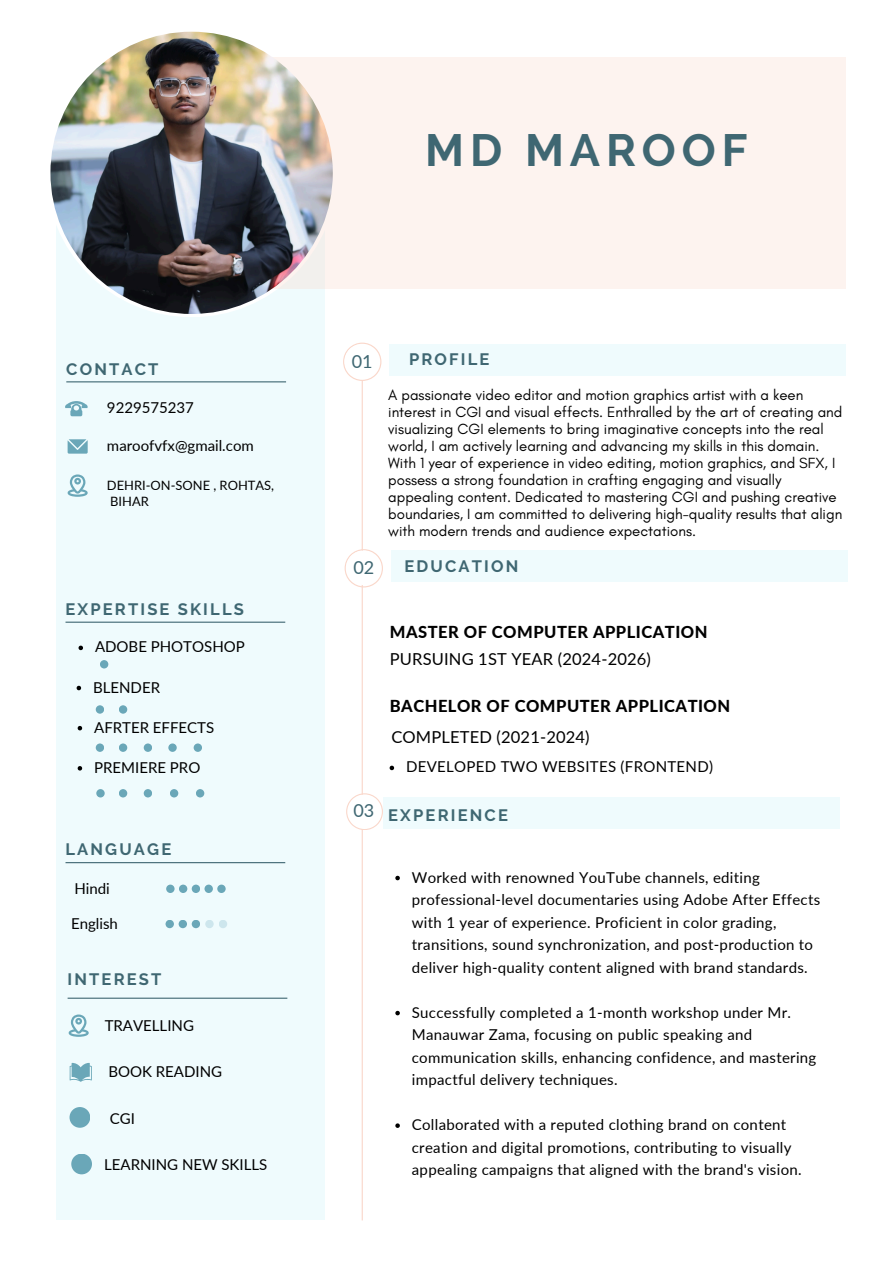
<style>
.page{position:relative;width:894px;height:1264px;background:#fff}
.page>*{position:absolute;margin:0;border:0;box-sizing:border-box;transform-origin:0 0}
.t1{font:700 45px "Raleway";letter-spacing:.13em;color:#3f6772}
.t2{font:18px "Lato";color:#3f6772}
.t3{font:700 16.5px "Raleway";letter-spacing:.13em;color:#3f6772}
.t4{font:800 16.5px "Lato";letter-spacing:.03em;color:#000}
.t5{font:16.5px "Lato";letter-spacing:.01em;color:#000}
.t6{font:15px/22.5px "Lato";letter-spacing:.02em;color:#000}
.t7{font:15px/16.8px "Glacial Indifference";color:#000}
.t8{font:15px "Lato";color:#000}
.t9{font:12.9px "Lato";color:#000}
</style>
<div class="page">
<div style="left:56px;top:213px;width:268px;height:1006px;background:#effbfd"></div>
<svg style="left:51px;top:31px;width:286px;height:286px"></svg>
<div style="left:257px;top:57px;width:588px;height:231px;background:#fdf3ef"></div>
<img style="left:50px;top:32px;width:283px;height:282px;border-radius:50%">
<svg style="left:68px;top:439px;width:20px;height:14px"></svg>
<svg style="left:65px;top:401px;width:22px;height:15px"></svg>
<svg style="left:68px;top:474px;width:20px;height:23px"></svg>
<hr style="left:66px;top:381px;width:220px;height:1px;background:#3f6772">
<hr style="left:65px;top:621px;width:220px;height:1px;background:#3f6772">
<hr style="left:65px;top:862px;width:220px;height:1px;background:#3f6772">
<div style="left:96px;top:789px;width:9px;height:8px;background:#6aa7b8;border-radius:50%"></div>
<div style="left:119px;top:789px;width:8px;height:8px;background:#6aa7b8;border-radius:50%"></div>
<div style="left:144px;top:789px;width:8px;height:8px;background:#6aa7b8;border-radius:50%"></div>
<div style="left:166px;top:884px;width:8px;height:9px;background:#6aa7b8;border-radius:50%"></div>
<div style="left:179px;top:884px;width:8px;height:9px;background:#6aa7b8;border-radius:50%"></div>
<div style="left:192px;top:884px;width:8px;height:9px;background:#6aa7b8;border-radius:50%"></div>
<div style="left:204px;top:884px;width:9px;height:9px;background:#6aa7b8;border-radius:50%"></div>
<div style="left:217px;top:884px;width:8px;height:9px;background:#6aa7b8;border-radius:50%"></div>
<div style="left:205px;top:919px;width:8px;height:9px;background:#cde6ed;border-radius:50%"></div>
<div style="left:96px;top:743px;width:8px;height:9px;background:#6aa7b8;border-radius:50%"></div>
<div style="left:119px;top:743px;width:8px;height:9px;background:#6aa7b8;border-radius:50%"></div>
<div style="left:144px;top:743px;width:8px;height:9px;background:#6aa7b8;border-radius:50%"></div>
<div style="left:168px;top:743px;width:9px;height:9px;background:#6aa7b8;border-radius:50%"></div>
<div style="left:193px;top:743px;width:9px;height:9px;background:#6aa7b8;border-radius:50%"></div>
<div style="left:219px;top:919px;width:8px;height:9px;background:#cde6ed;border-radius:50%"></div>
<div style="left:100px;top:660px;width:8px;height:8px;background:#6aa7b8;border-radius:50%"></div>
<div style="left:96px;top:705px;width:8px;height:8px;background:#6aa7b8;border-radius:50%"></div>
<div style="left:119px;top:705px;width:8px;height:8px;background:#6aa7b8;border-radius:50%"></div>
<hr style="left:68px;top:997px;width:219px;height:1px;background:#3f6772">
<svg style="left:69px;top:1014px;width:20px;height:22px"></svg>
<svg style="left:69px;top:1062px;width:23px;height:19px"></svg>
<div style="left:390px;top:344px;width:455px;height:32px;background:#effbfd"></div>
<svg style="left:343px;top:342px;width:38px;height:39px"></svg>
<hr style="left:361px;top:381px;width:2px;height:839px;background:#fad7ca">
<div style="left:344px;top:344px;width:35px;height:34px;background:#fff;border-radius:50%"></div>
<div style="left:391px;top:550px;width:456px;height:32px;background:#effbfd"></div>
<svg style="left:344px;top:549px;width:39px;height:38px"></svg>
<div style="left:346px;top:550px;width:34px;height:35px;background:#fff;border-radius:50%"></div>
<div style="left:383px;top:797px;width:455px;height:32px;background:#effbfd"></div>
<svg style="left:346px;top:793px;width:37px;height:37px"></svg>
<div style="left:170px;top:789px;width:8px;height:8px;background:#6aa7b8;border-radius:50%"></div>
<div style="left:196px;top:789px;width:8px;height:8px;background:#6aa7b8;border-radius:50%"></div>
<div style="left:165px;top:919px;width:9px;height:9px;background:#6aa7b8;border-radius:50%"></div>
<div style="left:178px;top:919px;width:9px;height:9px;background:#6aa7b8;border-radius:50%"></div>
<div style="left:192px;top:919px;width:8px;height:9px;background:#6aa7b8;border-radius:50%"></div>
<div style="left:69px;top:1106px;width:21px;height:21px;background:#6aa7b8;border-radius:50%"></div>
<svg style="left:78px;top:645px;width:5px;height:5px"></svg>
<svg style="left:77px;top:685px;width:4px;height:5px"></svg>
<svg style="left:78px;top:726px;width:4px;height:4px"></svg>
<svg style="left:78px;top:766px;width:4px;height:4px"></svg>
<svg style="left:389px;top:765px;width:5px;height:5px"></svg>
<svg style="left:395px;top:875px;width:5px;height:5px"></svg>
<svg style="left:395px;top:1010px;width:5px;height:5px"></svg>
<svg style="left:395px;top:1123px;width:5px;height:4px"></svg>
<div style="left:71px;top:1153px;width:21px;height:21px;background:#6aa7b8;border-radius:50%"></div>
<p class="t3" style="left:66px;top:359px;width:94px">CONTACT</p>
<h2 class="t8" style="left:107px;top:398px;width:88px">9229575237</h2>
<h4 class="t8" style="left:107px;top:436px;width:148px">maroofvfx@gmail.com</h4>
<p class="t9" style="left:107px;top:477px;width:169px">DEHRI-ON-SONE , ROHTAS,</p>
<p class="t9" style="left:110px;top:493px;width:40px">BIHAR</p>
<p class="t3" style="left:65px;top:599px;width:180px">EXPERTISE SKILLS</p>
<h4 class="t8" style="left:95px;top:637px;width:151px">ADOBE PHOTOSHOP</h4>
<p class="t8" style="left:93px;top:677px;width:68px">BLENDER</p>
<p class="t8" style="left:94px;top:718px;width:122px">AFRTER EFFECTS</p>
<h2 class="t8" style="left:94px;top:758px;width:108px">PREMIERE PRO</h2>
<p class="t3" style="left:65px;top:839px;width:107px">LANGUAGE</p>
<p class="t6" style="left:74px;top:876px;width:37px">Hindi</p>
<p class="t8" style="left:71px;top:914px;width:48px">English</p>
<p class="t3" style="left:68px;top:969px;width:95px">INTEREST</p>
<p class="t8" style="left:105px;top:1015px;width:91px">TRAVELLING</p>
<h2 class="t8" style="left:108px;top:1061px;width:115px">BOOK READING</h2>
<p class="t6" style="left:110px;top:1106px;width:27px">CGI</p>
<h2 class="t8" style="left:104px;top:1155px;width:165px">LEARNING NEW SKILLS</h2>
<h1 class="t1" style="left:425px;top:124px;width:324px">MD MAROOF</h1>
<h4 class="t2" style="left:352px;top:350px;width:22px">01</h4>
<p class="t3" style="left:409px;top:349px;width:82px">PROFILE</p>
<h4 class="t7" style="left:388px;top:387px;width:455px">A passionate video editor and motion graphics artist with a keen interest in CGI and visual effects. Enthralled by the art of creating and visualizing CGI elements to bring imaginative concepts into the real world, I am actively learning and advancing my skills in this domain.<br>With 1 year of experience in video editing, motion graphics, and SFX, I possess a strong foundation in crafting engaging and visually appealing content. Dedicated to mastering CGI and pushing creative boundaries, I am committed to delivering high-quality results that align with modern trends and audience expectations.</h4>
<p class="t2" style="left:353px;top:556px;width:22px">02</p>
<h2 class="t3" style="left:404px;top:556px;width:115px">EDUCATION</h2>
<h3 class="t4" style="left:390px;top:621px;width:319px">MASTER OF COMPUTER APPLICATION</h3>
<p class="t5" style="left:390px;top:648px;width:262px">PURSUING 1ST YEAR (2024-2026)</p>
<h3 class="t4" style="left:390px;top:695px;width:342px">BACHELOR OF COMPUTER APPLICATION</h3>
<h3 class="t5" style="left:391px;top:726px;width:200px">COMPLETED (2021-2024)</h3>
<p class="t6" style="left:406px;top:755px;width:308px">DEVELOPED TWO WEBSITES (FRONTEND)</p>
<p class="t2" style="left:353px;top:799px;width:22px">03</p>
<h3 class="t3" style="left:388px;top:805px;width:121px">EXPERIENCE</h3>
<h2 class="t6" style="left:412px;top:865px;width:410px">Worked with renowned YouTube channels, editing professional-level documentaries using Adobe After Effects with 1 year of experience. Proficient in color grading, transitions, sound synchronization, and post-production to deliver high-quality content aligned with brand standards.</h2>
<p class="t6" style="left:412px;top:1000px;width:406px">Successfully completed a 1-month workshop under Mr.<br>Manauwar Zama, focusing on public speaking and communication skills, enhancing confidence, and mastering impactful delivery techniques.</p>
<h4 class="t6" style="left:412px;top:1113px;width:391px">Collaborated with a reputed clothing brand on content creation and digital promotions, contributing to visually appealing campaigns that aligned with the brand's vision.</h4>
</div>
